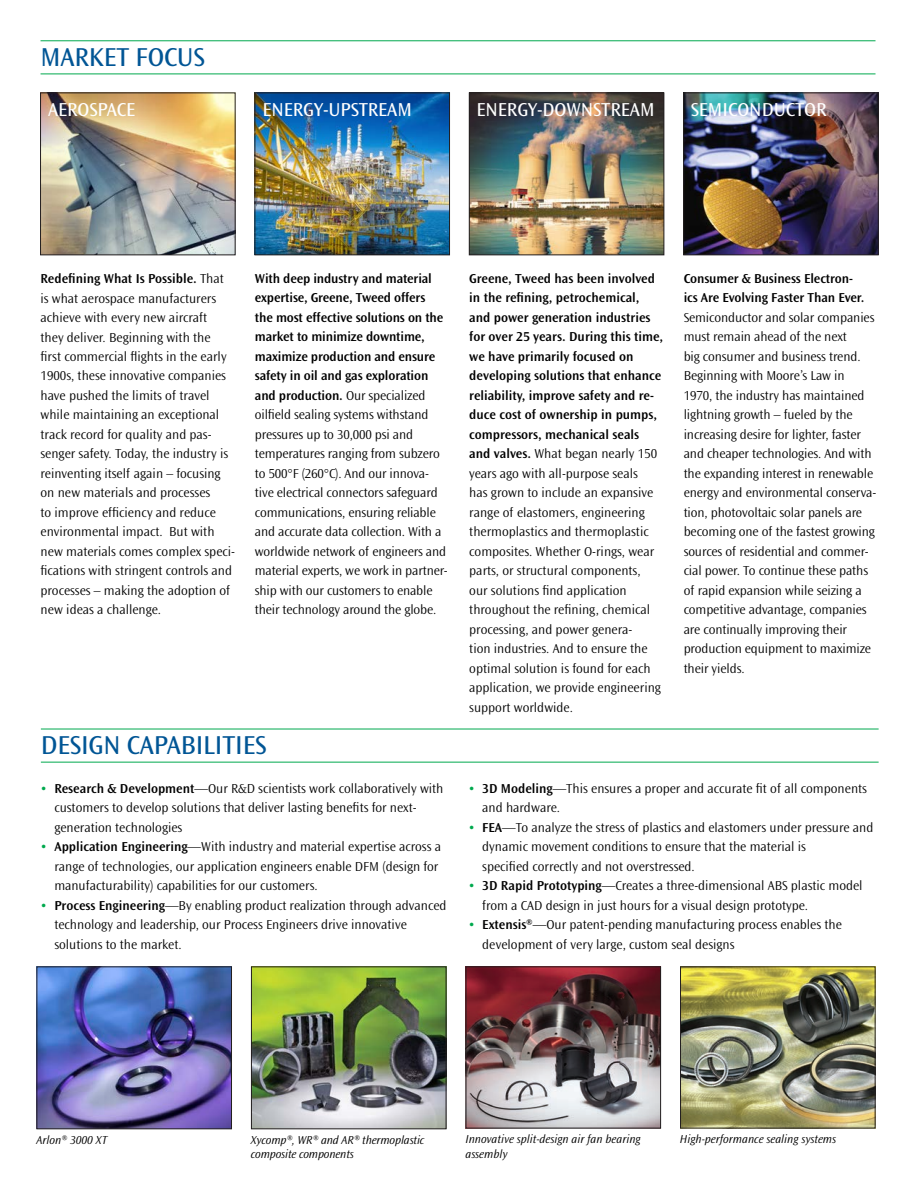
<style>
.page{position:relative;width:921px;height:1188px;background:#fff}
.page>*{position:absolute;margin:0;border:0;box-sizing:border-box;transform-origin:0 0}
.t1{font:27px "Ocean Sans Std";letter-spacing:-.005em;color:#005595}
.t2{font:19.5px "Ocean Sans Std";letter-spacing:-.005em;color:#fff}
.t3{font:300 13.5px/19.5px "Ocean Sans Std";color:#000001}
.t4{font:600 13.5px/19.5px "Ocean Sans Std";letter-spacing:-.005em;color:#000001}
.t5{font:italic 300 12px/14.4px "Ocean Sans Std";color:#000001}
.s1{font-weight:600}
.s2{font-weight:600;color:#00a94e}
</style>
<div class="page">
<img style="left:42px;top:95px;width:191px;height:158px">
<div style="left:40px;top:93px;width:195px;height:162px;border:1px solid #231f20"></div>
<img style="left:256px;top:95px;width:192px;height:158px">
<div style="left:254px;top:93px;width:196px;height:162px;border:1px solid #231f20"></div>
<img style="left:470px;top:95px;width:192px;height:158px">
<div style="left:468px;top:93px;width:196px;height:162px;border:1px solid #231f20"></div>
<img style="left:685px;top:95px;width:191px;height:158px">
<div style="left:683px;top:93px;width:195px;height:162px;border:1px solid #231f20"></div>
<hr style="left:41px;top:40px;width:834px;height:1px;background:#00a94e">
<hr style="left:41px;top:74px;width:834px;height:1px;background:#00a94e">
<img style="left:682px;top:968px;width:191px;height:158px">
<div style="left:680px;top:966px;width:195px;height:162px;border:1px solid #231f20"></div>
<img style="left:467px;top:968px;width:191px;height:158px">
<div style="left:465px;top:966px;width:195px;height:162px;border:1px solid #231f20"></div>
<img style="left:38px;top:968px;width:192px;height:159px">
<div style="left:36px;top:966px;width:196px;height:163px;border:1px solid #231f20"></div>
<img style="left:253px;top:968px;width:191px;height:159px">
<div style="left:251px;top:966px;width:195px;height:163px;border:1px solid #231f20"></div>
<hr style="left:41px;top:729px;width:837px;height:1px;background:#00a94e">
<hr style="left:41px;top:762px;width:837px;height:1px;background:#00a94e">
<h1 class="t1" style="left:41px;top:42px;width:166px">MARKET FOCUS</h1>
<h2 class="t2" style="left:48px;top:98px;width:89px">AEROSPACE</h2>
<h2 class="t2" style="left:262px;top:98px;width:151px">ENERGY-UPSTREAM</h2>
<h2 class="t2" style="left:476px;top:98px;width:179px">ENERGY-DOWNSTREAM</h2>
<h2 class="t2" style="left:690px;top:98px;width:137px">SEMICONDUCTOR</h2>
<p class="t3" style="left:41px;top:269px;width:196px"><span class="s1">Redefining What Is Possible.</span> That is what aerospace manufacturers achieve with every new aircraft<br>they deliver. Beginning with the<br>first commercial flights in the early 1900s, these innovative companies have pushed the limits of travel while maintaining an exceptional track record for quality and pas&shy;senger safety. Today, the industry is reinventing itself again – focusing on new materials and processes<br>to improve efficiency and reduce environmental impact. But with new materials comes complex speci&shy;fications with stringent controls and processes – making the adoption of new ideas a challenge.</p>
<p class="t3" style="left:255px;top:269px;width:194px"><span class="s1">With deep industry and material expertise, Greene, Tweed offers<br>the most effective solutions on the market to minimize downtime, maximize production and ensure safety in oil and gas exploration and production.</span> Our specialized oilfield sealing systems withstand pressures up to 30,000 psi and temperatures ranging from subzero to 500°F (260°C). And our innova&shy;tive electrical connectors safeguard communications, ensuring reliable and accurate data collection. With a worldwide network of engineers and material experts, we work in partner&shy;ship with our customers to enable their technology around the globe.</p>
<p class="t3" style="left:469px;top:269px;width:195px"><span class="s1">Greene, Tweed has been involved in the refining, petrochemical, and power generation industries for over 25 years. During this time, we have primarily focused on developing solutions that enhance reliability, improve safety and re&shy;duce cost of ownership in pumps, compressors, mechanical seals and valves.</span> What began nearly 150 years ago with all-purpose seals<br>has grown to include an expansive range of elastomers, engineering thermoplastics and thermoplastic composites. Whether O-rings, wear parts, or structural components,<br>our solutions find application throughout the refining, chemical processing, and power genera-<br>tion industries. And to ensure the optimal solution is found for each application, we provide engineering support worldwide.</p>
<p class="t4" style="left:683px;top:269px;width:182px">Consumer &amp; Business Electron&shy;ics Are Evolving Faster Than Ever.</p>
<p class="t3" style="left:683px;top:308px;width:194px">Semiconductor and solar companies must remain ahead of the next<br>big consumer and business trend.<br>Beginning with Moore’s Law in 1970, the industry has maintained lightning growth – fueled by the increasing desire for lighter, faster and cheaper technologies. And with the expanding interest in renewable energy and environmental conserva&shy;tion, photovoltaic solar panels are becoming one of the fastest growing sources of residential and commer&shy;cial power. To continue these paths of rapid expansion while seizing a competitive advantage, companies are continually improving their production equipment to maximize their yields.</p>
<h1 class="t1" style="left:41px;top:730px;width:227px">DESIGN CAPABILITIES</h1>
<p class="t3" style="left:54px;top:779px;width:390px;text-indent:-14px"><span class="s2">•</span> <span class="s1">Research &amp; Development</span>—Our R&amp;D scientists work collaboratively with customers to develop solutions that deliver lasting benefits for next&shy;generation technologies</p>
<p class="t3" style="left:54px;top:837px;width:388px;text-indent:-14px"><span class="s2">•</span> <span class="s1">Application Engineering</span>—With industry and material expertise across a range of technologies, our application engineers enable DFM (design for manufacturability) capabilities for our customers.</p>
<p class="t3" style="left:54px;top:896px;width:393px;text-indent:-14px"><span class="s2">•</span> <span class="s1">Process Engineering</span>—By enabling product realization through advanced technology and leadership, our Process Engineers drive innovative solutions to the market.</p>
<p class="t3" style="left:482px;top:779px;width:386px;text-indent:-14px"><span class="s2">•</span> <span class="s1">3D Modeling</span>—This ensures a proper and accurate fit of all components and hardware.</p>
<p class="t3" style="left:482px;top:818px;width:392px;text-indent:-14px"><span class="s2">•</span> <span class="s1">FEA</span>—To analyze the stress of plastics and elastomers under pressure and dynamic movement conditions to ensure that the material is<br>specified correctly and not overstressed.</p>
<p class="t3" style="left:482px;top:876px;width:382px;text-indent:-14px"><span class="s2">•</span> <span class="s1">3D Rapid Prototyping</span>—Creates a three-dimensional ABS plastic model from a CAD design in just hours for a visual design prototype.</p>
<p class="t3" style="left:482px;top:915px;width:361px;text-indent:-14px"><span class="s2">•</span> <span class="s1">Extensis®</span>—Our patent-pending manufacturing process enables the development of very large, custom seal designs</p>
<p class="t5" style="left:36px;top:1133px;width:72px">Arlon® 3000 XT</p>
<p class="t5" style="left:251px;top:1133px;width:175px">Xycomp®, WR® and AR® thermoplastic composite components</p>
<p class="t5" style="left:465px;top:1132px;width:177px">Innovative split-design air fan bearing assembly</p>
<p class="t5" style="left:679px;top:1132px;width:158px">High-performance sealing systems</p>
</div>
